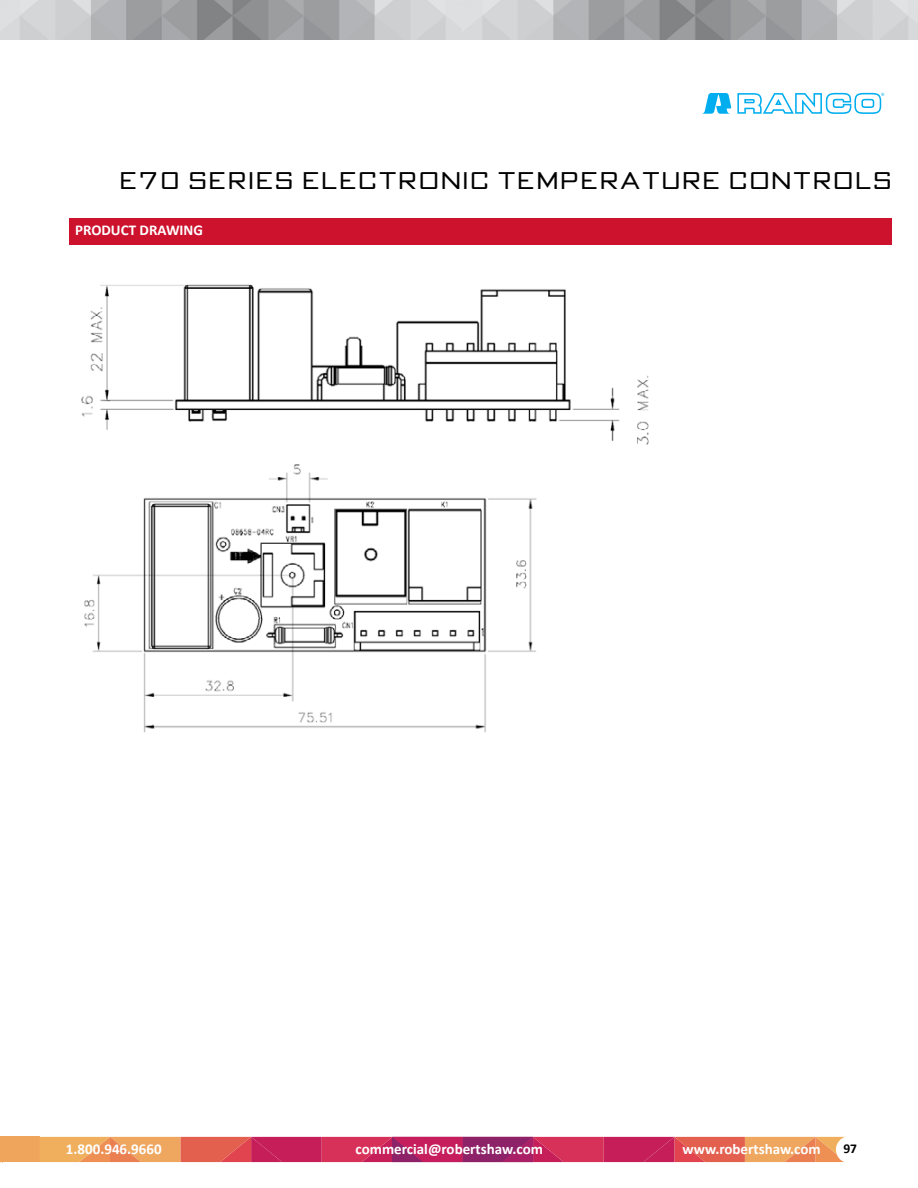
<style>
.page{position:relative;width:918px;height:1188px;background:#fff}
.page>*{position:absolute;margin:0;border:0;box-sizing:border-box;transform-origin:0 0}
.t1{font:24px "Bank Gothic";letter-spacing:.12em;color:#000}
.t2{font:700 15px "Calibri";color:#fff}
.t3{font:700 13.5px "Calibri";color:#000}
</style>
<div class="page">
<img style="left:0;top:0;width:918px;height:39px">
<svg style="left:702px;top:93px;width:29px;height:21px"></svg>
<svg style="left:737px;top:93px;width:147px;height:21px"></svg>
<div style="left:69px;top:218px;width:822px;height:27px;background:#cd122d"></div>
<img style="left:81px;top:284px;width:568px;height:161px">
<img style="left:84px;top:464px;width:453px;height:269px">
<div style="left:217px;top:514px;width:65px;height:13px;background:#fff"></div>
<svg style="left:0;top:1137px;width:843px;height:25px;background:#d5565a"></svg>
<div style="left:836px;top:1136px;width:27px;height:27px;background:#fff;border-radius:50%"></div>
<p class="t1" style="left:120px;top:165px;width:772px">E70 SERIES ELECTRONIC TEMPERATURE CONTROLS</p>
<p class="t2" style="left:75px;top:221px;width:129px">PRODUCT DRAWING</p>
<p class="t2" style="left:66px;top:1139px;width:97px">1.800.946.9660</p>
<p class="t2" style="left:356px;top:1139px;width:189px">commercial@robertshaw.com</p>
<p class="t2" style="left:683px;top:1139px;width:140px">www.robertshaw.com</p>
<p class="t3" style="left:843px;top:1140px;width:15px">97</p>
</div>
